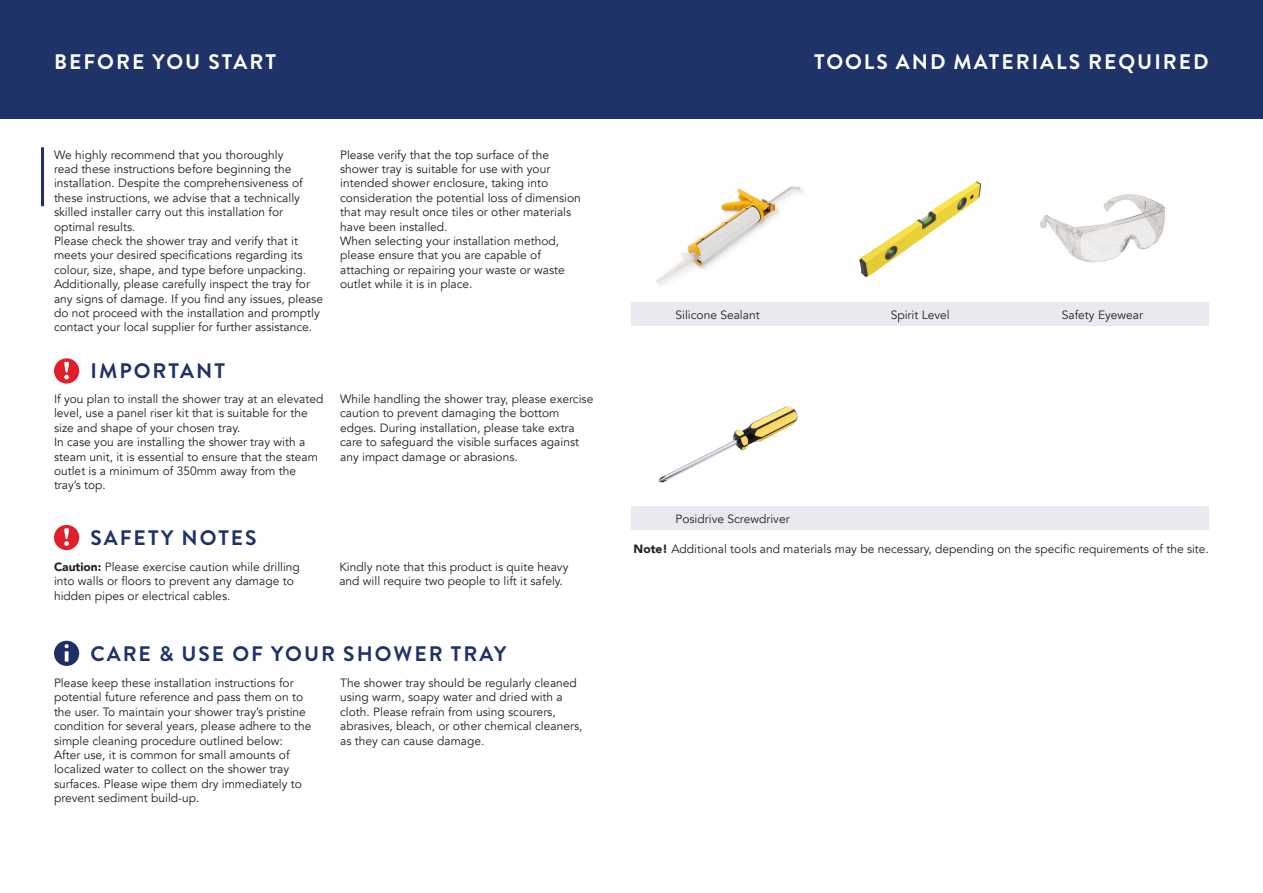
<style>
.page{position:relative;width:1263px;height:893px;background:#fff}
.page>*{position:absolute;margin:0;border:0;box-sizing:border-box;transform-origin:0 0}
.t1{font:700 21px "Brandon Grotesque";letter-spacing:.095em;color:#1f3368}
.t2{font:700 21px "Brandon Grotesque";letter-spacing:.095em;color:#fff}
.t3{font:12px/14.4px "Avenir";color:#231f20}
.s1{font-weight:900}
</style>
<div class="page">
<div style="left:631px;top:506px;width:578px;height:24px;background:#e9eaf0"></div>
<img style="left:658px;top:406px;width:140px;height:77px">
<div style="left:631px;top:302px;width:578px;height:23px;background:#e9eaf0"></div>
<div style="left:0;top:0;width:1263px;height:118px;background:#1f3368"></div>
<svg style="left:54px;top:358px;width:25px;height:26px"></svg>
<svg style="left:54px;top:525px;width:25px;height:25px"></svg>
<svg style="left:54px;top:641px;width:25px;height:25px"></svg>
<img style="left:859px;top:181px;width:123px;height:96px">
<img style="left:1041px;top:194px;width:123px;height:69px">
<img style="left:656px;top:186px;width:147px;height:99px">
<hr style="left:41px;top:147px;width:3px;height:59px;background:#1f2e67">
<p class="t2" style="left:54px;top:47px;width:223px">BEFORE YOU START</p>
<p class="t3" style="left:54px;top:148px;width:250px">We highly recommend that you thoroughly read these instructions before beginning the installation. Despite the comprehensiveness of these instructions, we advise that a technically skilled installer carry out this installation for optimal results.</p>
<p class="t3" style="left:54px;top:234px;width:271px">Please check the shower tray and verify that it meets your desired specifications regarding its colour, size, shape, and type before unpacking.<br>Additionally, please carefully inspect the tray for any signs of damage. If you find any issues, please do not proceed with the installation and promptly contact your local supplier for further assistance.</p>
<p class="t1" style="left:91px;top:356px;width:136px">IMPORTANT</p>
<p class="t3" style="left:54px;top:392px;width:271px">If you plan to install the shower tray at an elevated level, use a panel riser kit that is suitable for the size and shape of your chosen tray.</p>
<p class="t3" style="left:54px;top:435px;width:265px">In case you are installing the shower tray with a steam unit, it is essential to ensure that the steam outlet is a minimum of 350mm away from the tray’s top.</p>
<p class="t1" style="left:91px;top:523px;width:168px">SAFETY NOTES</p>
<p class="t3" style="left:54px;top:560px;width:247px"><span class="s1">Caution:</span> Please exercise caution while drilling into walls or floors to prevent any damage to hidden pipes or electrical cables.</p>
<p class="t3" style="left:340px;top:148px;width:242px">Please verify that the top surface of the shower tray is suitable for use with your intended shower enclosure, taking into consideration the potential loss of dimension that may result once tiles or other materials have been installed.</p>
<p class="t3" style="left:340px;top:234px;width:226px">When selecting your installation method, please ensure that you are capable of attaching or repairing your waste or waste outlet while it is in place.</p>
<p class="t3" style="left:340px;top:392px;width:255px">While handling the shower tray, please exercise caution to prevent damaging the bottom edges. During installation, please take extra care to safeguard the visible surfaces against any impact damage or abrasions.</p>
<p class="t3" style="left:339px;top:560px;width:231px">Kindly note that this product is quite heavy and will require two people to lift it safely.</p>
<p class="t1" style="left:90px;top:639px;width:418px">CARE &amp; USE OF YOUR SHOWER TRAY</p>
<p class="t3" style="left:54px;top:676px;width:259px">Please keep these installation instructions for potential future reference and pass them on to the user. To maintain your shower tray’s pristine condition for several years, please adhere to the simple cleaning procedure outlined below:</p>
<p class="t3" style="left:54px;top:748px;width:249px">After use, it is common for small amounts of localized water to collect on the shower tray surfaces. Please wipe them dry immediately to prevent sediment build-up.</p>
<p class="t3" style="left:340px;top:676px;width:244px">The shower tray should be regularly cleaned using warm, soapy water and dried with a cloth. Please refrain from using scourers, abrasives, bleach, or other chemical cleaners, as they can cause damage.</p>
<p class="t2" style="left:814px;top:47px;width:396px">TOOLS AND MATERIALS REQUIRED</p>
<p class="t3" style="left:675px;top:307px;width:86px">Silicone Sealant</p>
<p class="t3" style="left:675px;top:512px;width:116px">Posidrive Screwdriver</p>
<p class="t3" style="left:891px;top:307px;width:61px">Spirit Level</p>
<p class="t3" style="left:1062px;top:307px;width:83px">Safety Eyewear</p>
<p class="t3" style="left:634px;top:541px;width:577px"><span class="s1">Note!</span> Additional tools and materials may be necessary, depending on the specific requirements of the site.</p>
</div>
